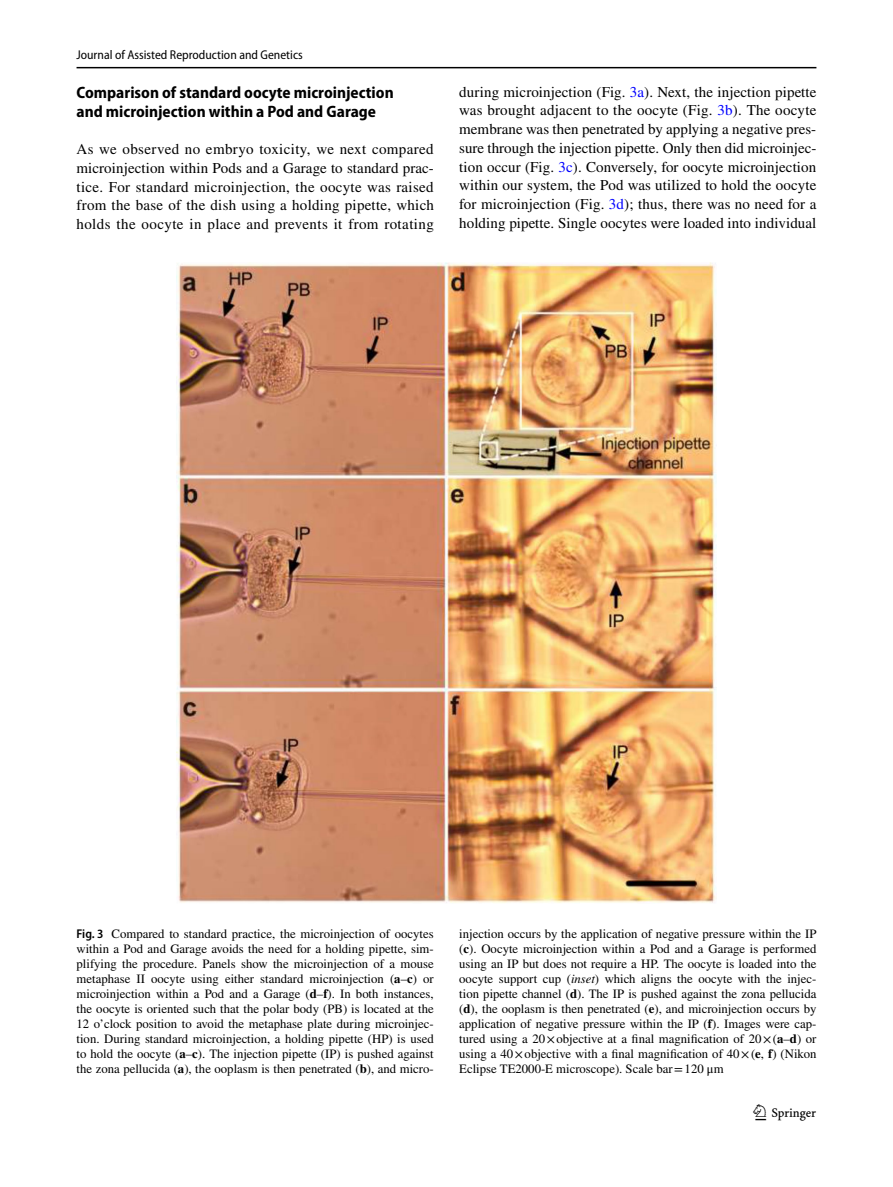
<style>
.page{position:relative;width:893px;height:1187px;background:#fff}
.page>*{position:absolute;margin:0;border:0;box-sizing:border-box;transform-origin:0 0}
.t1{font:22.5px "Springnew Regular 3";color:#000}
.t2{font:700 semi-condensed 16.5px/18.8px "Myriad Pro";color:#000}
.t3{font:15px/18.8px "STIX";letter-spacing:.005em;color:#000;text-align:justify}
.t4{font:12.75px/15px "STIX";color:#000;text-align:justify}
.t5{font:semi-condensed 12.75px "Myriad Pro";color:#000}
.s1{color:#00f}
.s2{font-family:"Myriad Pro";font-weight:600;font-stretch:semi-condensed}
.s3{font-weight:700}
.s4{font-style:italic}
</style>
<div class="page">
<hr style="left:77px;top:67px;width:739px;height:1px;background:#000">
<img style="left:176px;top:262px;width:540px;height:641px">
<p class="t5" style="left:77px;top:48px;width:228px">Journal of Assisted Reproduction and Genetics</p>
<p class="t2" style="left:77px;top:83px;width:319px">Comparison of standard oocyte microinjection and microinjection within a Pod and Garage</p>
<p class="t3" style="left:77px;top:141px;width:359px">As we observed no embryo toxicity, we next compared microinjection within Pods and a Garage to standard prac&shy;tice. For standard microinjection, the oocyte was raised from the base of the dish using a holding pipette, which holds the oocyte in place and prevents it from rotating</p>
<p class="t3" style="left:459px;top:83px;width:359px">during microinjection (Fig. <span class="s1">3a</span>). Next, the injection pipette was brought adjacent to the oocyte (Fig. <span class="s1">3b</span>). The oocyte membrane was then penetrated by applying a negative pres&shy;sure through the injection pipette. Only then did microinjec&shy;tion occur (Fig. <span class="s1">3c</span>). Conversely, for oocyte microinjection within our system, the Pod was utilized to hold the oocyte for microinjection (Fig. <span class="s1">3d</span>); thus, there was no need for a holding pipette. Single oocytes were loaded into individual</p>
<p class="t4" style="left:77px;top:927px;width:359px"><span class="s2">Fig. 3</span> Compared to standard practice, the microinjection of oocytes within a Pod and Garage avoids the need for a holding pipette, sim&shy;plifying the procedure. Panels show the microinjection of a mouse metaphase II oocyte using either standard microinjection (<span class="s3">a</span>–<span class="s3">c</span>) or microinjection within a Pod and a Garage (<span class="s3">d</span>–<span class="s3">f</span>). In both instances, the oocyte is oriented such that the polar body (PB) is located at the 12 o’clock position to avoid the metaphase plate during microinjec&shy;tion. During standard microinjection, a holding pipette (HP) is used to hold the oocyte (<span class="s3">a</span>–<span class="s3">c</span>). The injection pipette (IP) is pushed against the zona pellucida (<span class="s3">a</span>), the ooplasm is then penetrated (<span class="s3">b</span>), and micro-</p>
<p class="t4" style="left:459px;top:927px;width:359px">injection occurs by the application of negative pressure within the IP (<span class="s3">c</span>). Oocyte microinjection within a Pod and a Garage is performed using an IP but does not require a HP. The oocyte is loaded into the oocyte support cup (<span class="s4">inset</span>) which aligns the oocyte with the injec&shy;tion pipette channel (<span class="s3">d</span>). The IP is pushed against the zona pellucida (<span class="s3">d</span>), the ooplasm is then penetrated (<span class="s3">e</span>), and microinjection occurs by application of negative pressure within the IP (<span class="s3">f</span>). Images were cap&shy;tured using a 20×objective at a final magnification of 20×(<span class="s3">a</span>–<span class="s3">d</span>) or using a 40×objective with a final magnification of 40×(<span class="s3">e</span>, <span class="s3">f</span>) (Nikon Eclipse TE2000-E microscope). Scale bar=120 μm</p>
<h1 class="t1" style="left:755px;top:1104px;width:62px">1 3</h1>
</div>
